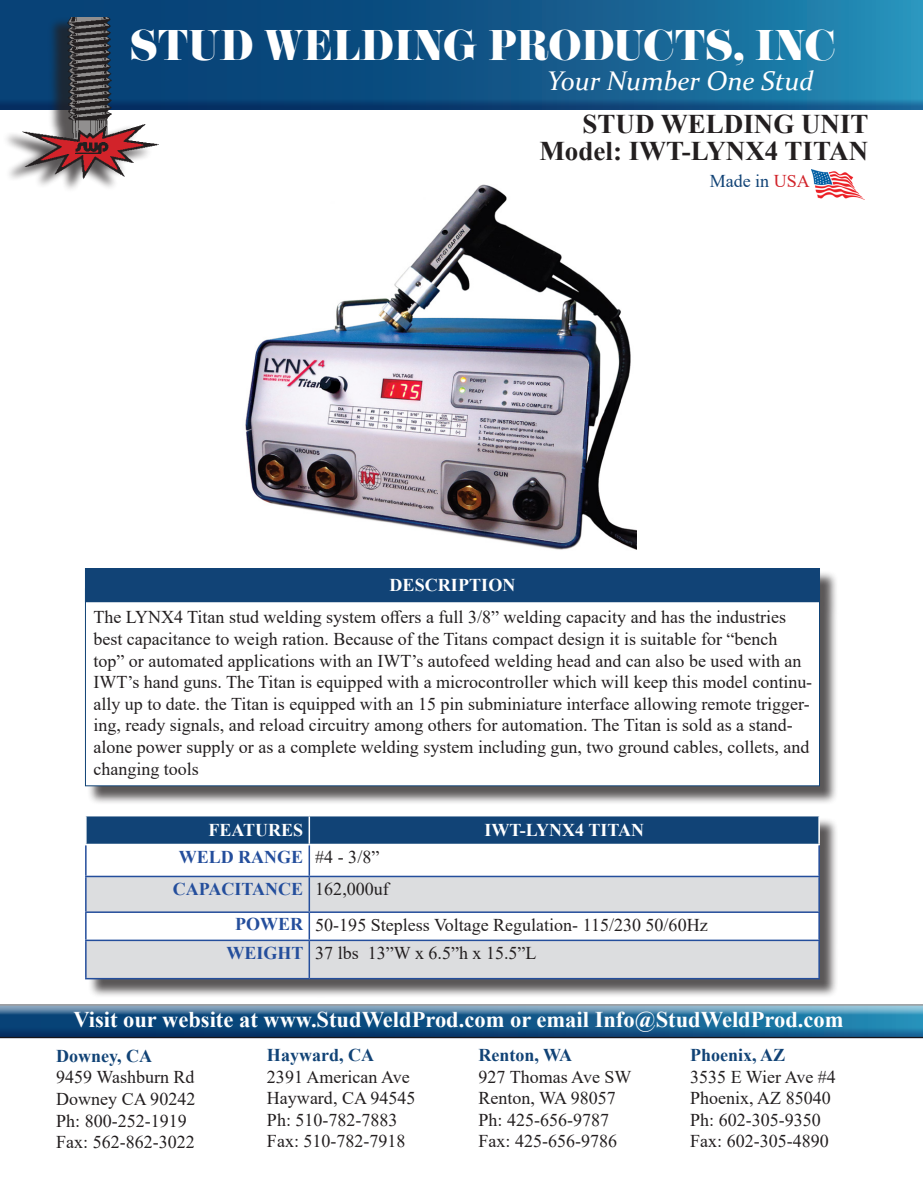
<style>
.page{position:relative;width:923px;height:1193px;background:#fff}
.page>*{position:absolute;margin:0;border:0;box-sizing:border-box;transform-origin:0 0}
.t1{font:37.5px "Eloquent JF Small Caps Pro";color:#fff}
.t2{font:700 27px "Times New Roman";color:#231f20}
.t3{font:italic 27px "Constantia";color:#fff}
.t4{font:700 22.5px "Times New Roman";color:#fff}
.t5{font:18px/21.6px "Times New Roman";color:#231f20}
.t6{font:700 18px "Times New Roman";color:#114376}
.t7{font:700 18px "Times New Roman";color:#fff}
.t8{font:700 18px "Times New Roman";color:#244e9c}
.t9{font:18px "Times New Roman";color:#114376}
.s1{color:#d1232a}
</style>
<div class="page">
<div style="left:0;top:0;width:922px;height:112px;background:#253f8e;opacity:.42"></div>
<div style="left:0;top:1004px;width:922px;height:34px;background:#253f8e;opacity:.42"></div>
<div style="left:1px;top:17px;width:151px;height:176px;background:#231f20;opacity:.75"></div>
<img style="left:20px;top:18px;width:139px;height:162px">
<img style="left:811px;top:170px;width:53px;height:29px">
<div style="left:87px;top:817px;width:751px;height:181px;background:#231f20;opacity:.75"></div>
<svg style="left:87px;top:845px;width:731px;height:30px"></svg>
<svg style="left:87px;top:877px;width:731px;height:101px;fill:#dcdddf"></svg>
<hr style="left:85px;top:845px;width:2px;height:30px;background:#244e9c">
<hr style="left:308px;top:845px;width:2px;height:30px;background:#244e9c">
<hr style="left:818px;top:845px;width:1px;height:30px;background:#244e9c">
<hr style="left:85px;top:875px;width:224px;height:2px;background:#244e9c">
<hr style="left:85px;top:877px;width:2px;height:34px;background:#244e9c">
<hr style="left:309px;top:875px;width:510px;height:2px;background:#244e9c">
<hr style="left:308px;top:877px;width:2px;height:34px;background:#244e9c">
<hr style="left:818px;top:877px;width:1px;height:34px;background:#244e9c">
<hr style="left:85px;top:911px;width:224px;height:2px;background:#244e9c">
<hr style="left:85px;top:913px;width:2px;height:26px;background:#244e9c">
<hr style="left:309px;top:911px;width:510px;height:2px;background:#244e9c">
<hr style="left:308px;top:913px;width:2px;height:26px;background:#244e9c">
<svg style="left:818px;top:913px;width:1px;height:26px"></svg>
<hr style="left:85px;top:939px;width:224px;height:2px;background:#244e9c">
<hr style="left:85px;top:941px;width:2px;height:37px;background:#244e9c">
<hr style="left:309px;top:939px;width:510px;height:2px;background:#244e9c">
<hr style="left:308px;top:941px;width:2px;height:37px;background:#244e9c">
<hr style="left:818px;top:941px;width:1px;height:37px;background:#244e9c">
<hr style="left:85px;top:978px;width:224px;height:1px;background:#244e9c">
<hr style="left:309px;top:978px;width:510px;height:1px;background:#244e9c">
<svg style="left:86px;top:815px;width:733px;height:28px;background:#1e4d7d"></svg>
<hr style="left:85px;top:843px;width:224px;height:2px;background:#fff">
<hr style="left:309px;top:843px;width:510px;height:2px;background:#fff">
<div style="left:87px;top:570px;width:751px;height:235px;background:#231f20;opacity:.75"></div>
<div style="left:85px;top:589px;width:734px;height:196px;background:#fff"></div>
<div style="left:85px;top:568px;width:734px;height:33px;background:#114376"></div>
<div style="left:85px;top:568px;width:734px;height:34px;border:1px solid #114376"></div>
<img style="left:245px;top:184px;width:391px;height:366px">
<p class="t1" style="left:130px;top:19px;width:707px">STUD WELDING PRODUCTS, INC</p>
<p class="t3" style="left:547px;top:63px;width:268px">Your Number One Stud</p>
<p class="t2" style="left:582px;top:105px;width:288px">STUD WELDING UNIT</p>
<p class="t2" style="left:539px;top:132px;width:330px">Model: IWT-LYNX4 TITAN</p>
<p class="t9" style="left:709px;top:168px;width:101px">Made in <span class="s1">USA</span></p>
<p class="t7" style="left:389px;top:572px;width:127px">DESCRIPTION</p>
<p class="t5" style="left:93px;top:606px;width:720px">The LYNX4 Titan stud welding system offers a full 3/8” welding capacity and has the industries best capacitance to weigh ration. Because of the Titans compact design it is suitable for “bench top” or automated applications with an IWT’s autofeed welding head and can also be used with an IWT’s hand guns. The Titan is equipped with a microcontroller which will keep this model continu&shy;ally up to date. the Titan is equipped with an 15 pin subminiature interface allowing remote trigger&shy;ing, ready signals, and reload circuitry among others for automation. The Titan is sold as a stand&shy;alone power supply or as a complete welding system including gun, two ground cables, collets, and changing tools</p>
<p class="t7" style="left:208px;top:817px;width:96px">FEATURES</p>
<p class="t7" style="left:484px;top:817px;width:161px">IWT-LYNX4 TITAN</p>
<p class="t8" style="left:179px;top:843px;width:126px">WELD RANGE</p>
<p class="t5" style="left:315px;top:845px;width:65px">#4 - 3/8”</p>
<p class="t8" style="left:173px;top:875px;width:132px">CAPACITANCE</p>
<p class="t5" style="left:315px;top:877px;width:75px">162,000uf</p>
<p class="t8" style="left:235px;top:911px;width:70px">POWER</p>
<p class="t5" style="left:315px;top:913px;width:394px">50-195 Stepless Voltage Regulation- 115/230 50/60Hz</p>
<p class="t8" style="left:226px;top:939px;width:79px">WEIGHT</p>
<p class="t5" style="left:315px;top:941px;width:223px">37 lbs 13”W x 6.5”h x 15.5”L</p>
<p class="t4" style="left:73px;top:1003px;width:771px">Visit our website at www.StudWeldProd.com or email Info@StudWeldProd.com</p>
<p class="t6" style="left:56px;top:1042px;width:97px">Downey, CA</p>
<p class="t5" style="left:56px;top:1065px;width:140px">9459 Washburn Rd</p>
<p class="t5" style="left:56px;top:1087px;width:140px">Downey CA 90242</p>
<p class="t5" style="left:56px;top:1109px;width:132px">Ph: 800-252-1919</p>
<p class="t5" style="left:56px;top:1130px;width:140px">Fax: 562-862-3022</p>
<p class="t6" style="left:267px;top:1042px;width:108px">Hayward, CA</p>
<p class="t5" style="left:267px;top:1065px;width:144px">2391 American Ave</p>
<p class="t5" style="left:267px;top:1086px;width:150px">Hayward, CA 94545</p>
<p class="t5" style="left:267px;top:1108px;width:132px">Ph: 510-782-7883</p>
<p class="t5" style="left:267px;top:1130px;width:140px">Fax: 510-782-7918</p>
<p class="t6" style="left:478px;top:1042px;width:95px">Renton, WA</p>
<p class="t5" style="left:478px;top:1065px;width:154px">927 Thomas Ave SW</p>
<p class="t5" style="left:478px;top:1086px;width:139px">Renton, WA 98057</p>
<p class="t5" style="left:478px;top:1108px;width:132px">Ph: 425-656-9787</p>
<p class="t5" style="left:478px;top:1130px;width:140px">Fax: 425-656-9786</p>
<p class="t6" style="left:690px;top:1042px;width:97px">Phoenix, AZ</p>
<p class="t5" style="left:690px;top:1065px;width:147px">3535 E Wier Ave #4</p>
<p class="t5" style="left:690px;top:1086px;width:142px">Phoenix, AZ 85040</p>
<p class="t5" style="left:690px;top:1108px;width:132px">Ph: 602-305-9350</p>
<p class="t5" style="left:690px;top:1130px;width:140px">Fax: 602-305-4890</p>
</div>
